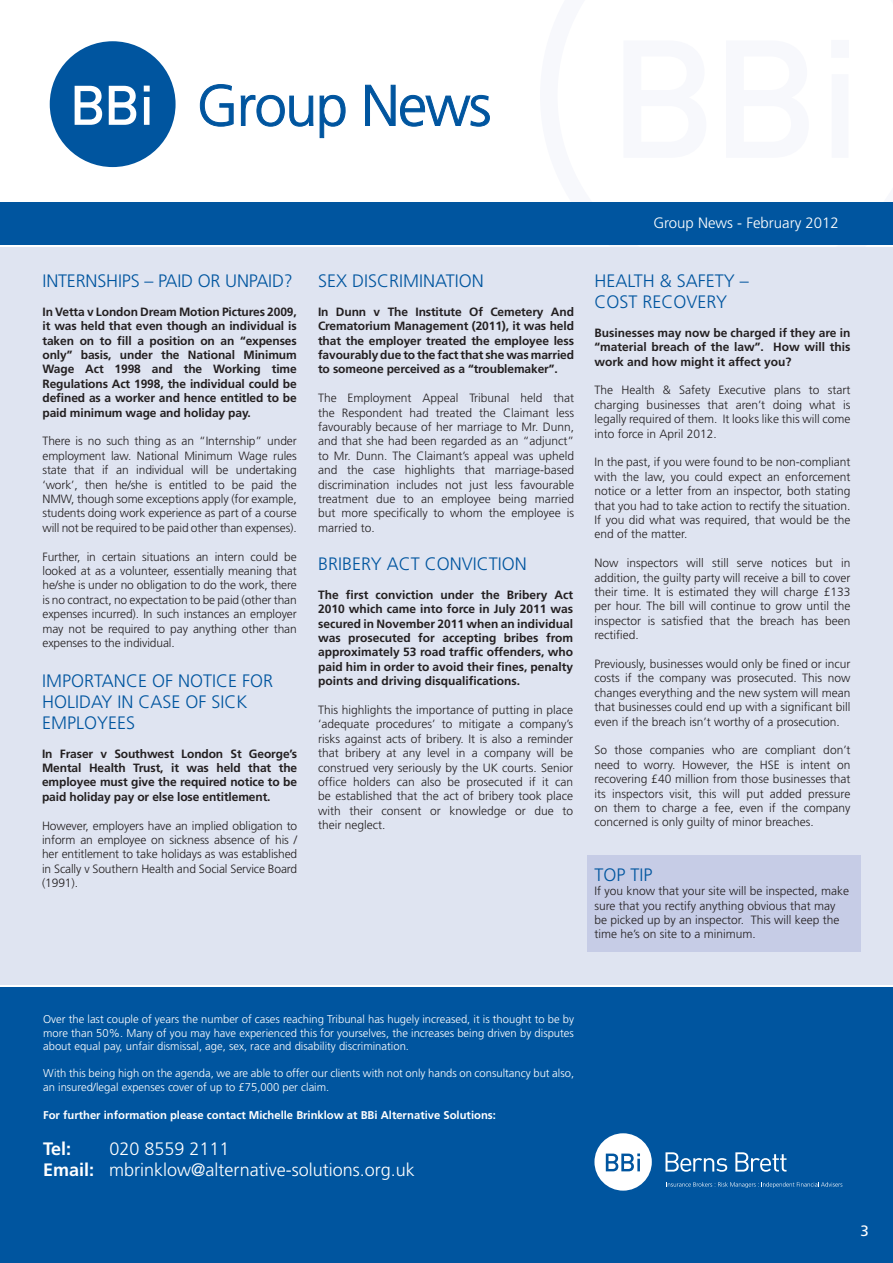
<style>
.page{position:relative;width:893px;height:1263px;background:#fff}
.page>*{position:absolute;margin:0;border:0;box-sizing:border-box;transform-origin:0 0}
.t1{font:300 18px "Frutiger";color:#00559f}
.t2{font:300 18px/21.6px "Frutiger";color:#fff}
.t3{font:700 18px "Frutiger";color:#fff}
.t4{font:300 15px "Frutiger";color:#fff}
.t5{font:15px "Frutiger";color:#fff}
.t6{font:300 12px/14.4px "Frutiger";color:#231f20;text-align:justify}
.t7{font:700 12px/14.4px "Frutiger";letter-spacing:-.01em;color:#231f20;text-align:justify}
.t8{font:300 11.25px/13.5px "Frutiger";color:#fff;text-align:justify}
.t9{font:700 11.25px "Frutiger";color:#fff}
.s1{font-weight:700}
</style>
<div class="page">
<div style="left:0;top:247px;width:893px;height:737px;background:#dfe4f1"></div>
<div style="left:587px;top:855px;width:273px;height:97px;background:#c6cce6"></div>
<svg style="left:50px;top:41px;width:126px;height:126px"></svg>
<svg style="left:200px;top:84px;width:34px;height:43px"></svg>
<svg style="left:240px;top:95px;width:106px;height:43px"></svg>
<svg style="left:365px;top:84px;width:125px;height:43px"></svg>
<div style="left:0;top:202px;width:893px;height:42px;background:#00559f"></div>
<div style="left:0;top:1209px;width:893px;height:54px;background:#00559f"></div>
<div style="left:0;top:987px;width:893px;height:220px;background:#00559f"></div>
<svg style="left:665px;top:1152px;width:62px;height:20px"></svg>
<svg style="left:735px;top:1152px;width:51px;height:20px"></svg>
<svg style="left:594px;top:1133px;width:58px;height:57px"></svg>
<svg style="left:666px;top:1182px;width:176px;height:6px"></svg>
<h1 class="t1" style="left:43px;top:271px;width:14px">Internships</h1>
<h1 class="t1" style="left:144px;top:271px;width:31px">– Paid</h1>
<h1 class="t1" style="left:198px;top:271px;width:50px">or Unpaid</h1>
<h1 class="t1" style="left:284px;top:271px;width:10px">?</h1>
<p class="t7" style="left:43px;top:304px;width:256px">In Vetta v London Dream Motion Pictures 2009, it was held that even though an individual is taken on to fill a position on an “expenses only” basis, under the National Minimum Wage Act 1998 and the Working time Regulations Act 1998, the individual could be defined as a worker and hence entitled to be paid minimum wage and holiday pay.</p>
<p class="t6" style="left:43px;top:434px;width:256px">There is no such thing as an “Internship” under employment law. National Minimum Wage rules state that if an individual will be undertaking ‘work’, then he/she is entitled to be paid the NMW, though some exceptions apply (for example, students doing work experience as part of a course will not be required to be paid other than expenses).</p>
<p class="t6" style="left:43px;top:549px;width:256px">Further, in certain situations an intern could be looked at as a volunteer, essentially meaning that he/she is under no obligation to do the work, there is no contract, no expectation to be paid (other than expenses incurred). In such instances an employer may not be required to pay anything other than expenses to the individual.</p>
<h1 class="t1" style="left:42px;top:670px;width:16px">Importance</h1>
<h1 class="t1" style="left:152px;top:670px;width:37px">of notice</h1>
<h1 class="t1" style="left:242px;top:670px;width:11px">for</h1>
<h1 class="t1" style="left:42px;top:691px;width:11px">holiday</h1>
<h1 class="t1" style="left:118px;top:691px;width:32px">in case</h1>
<h1 class="t1" style="left:186px;top:691px;width:36px">of sick</h1>
<h1 class="t1" style="left:42px;top:712px;width:12px">employees</h1>
<p class="t7" style="left:42px;top:746px;width:257px">In Fraser v Southwest London St George’s Mental H ealth Trust, it was held that the employee must give the required notice to be paid holiday pay or else lose entitlement.</p>
<p class="t6" style="left:42px;top:818px;width:257px">However, employers have an implied obligation to inform an employee on sickness absence of his / her entitlement to take holidays as was established in Scally v Southern Health and Social Service Board (1991).</p>
<h1 class="t1" style="left:318px;top:271px;width:57px">Sex Discrimination</h1>
<p class="t7" style="left:318px;top:304px;width:258px">In Dunn v The Institute Of Cemetery And Crematorium Management (2011), it was held that the employer treated the employee less favourably due to the fact that she was married to someone perceived as a “troublemaker”.</p>
<p class="t6" style="left:318px;top:391px;width:257px">The Employment Appeal Tribunal held that the Respondent had treated the Claimant less favourably because of her marriage to Mr. Dunn, and that she had been regarded as an “adjunct” to Mr. Dunn. The Claimant’s appeal was upheld and the case highlights that marriage-based discrimination includes not just less favourable treatment due to an employee being married but more specifically to whom the employee is married to.</p>
<h1 class="t1" style="left:318px;top:554px;width:20px">Bribery</h1>
<h1 class="t1" style="left:387px;top:554px;width:49px">Act conviction</h1>
<p class="t7" style="left:318px;top:587px;width:257px">The first conviction under the Bribery Act 2010 which came into force in July 2011 was secured in November 2011 when an individual was prosecuted for accepting bribes from approximately 53 road traffic offenders, who paid him in order to avoid their fines, penalty points and driving disqualifications.</p>
<p class="t6" style="left:318px;top:703px;width:257px">This highlights the importance of putting in place ‘adequate procedures’ to mitigate a company’s risks against acts of bribery. It is also a reminder that bribery at any level in a company will be construed very seriously by the UK courts. Senior office holders can also be prosecuted if it can be established that the act of bribery took place with their consent or knowledge or due to their neglect.</p>
<p class="t4" style="left:653px;top:214px;width:187px">Group News - February 2012</p>
<h1 class="t1" style="left:594px;top:271px;width:23px">Health</h1>
<h1 class="t1" style="left:660px;top:271px;width:37px">&amp; Safety</h1>
<h1 class="t1" style="left:740px;top:271px;width:10px">–</h1>
<h1 class="t1" style="left:594px;top:292px;width:23px">Cost</h1>
<h1 class="t1" style="left:642px;top:292px;width:22px">Recovery</h1>
<p class="t7" style="left:594px;top:325px;width:257px">Businesses may now be charged if they are in “material breach of the law”. How will this work and how might it affect you?</p>
<p class="t6" style="left:594px;top:383px;width:258px">The Health &amp; Safety Executive plans to start charging businesses that aren’t doing what is legally required of them. It looks like this will come into force in April 2012.</p>
<p class="t6" style="left:594px;top:455px;width:257px">In the past, if you were found to be non-compliant with the law, you could expect an enforcement notice or a letter from an inspector, both stating that you had to take action to rectify the situation.<br>If you did what was required, that would be the end of the matter.</p>
<p class="t6" style="left:594px;top:556px;width:257px">Now inspectors will still serve notices but in addition, the guilty party will receive a bill to cover their time. It is estimated they will charge £133 per hour. The bill will continue to grow until the inspector is satisfied that the breach has been rectified.</p>
<p class="t6" style="left:594px;top:657px;width:257px">Previously, businesses would only be fined or incur costs if the company was prosecuted. This now changes everything and the new system will mean that businesses could end up with a significant bill even if the breach isn’t worthy of a prosecution.</p>
<p class="t6" style="left:594px;top:743px;width:257px">So those companies who are compliant don’t need to worry. However, the HSE is intent on recovering £40 million from those businesses that its inspectors visit, this will put added pressure on them to charge a fee, even if the company concerned is only guilty of minor breaches.</p>
<h1 class="t1" style="left:594px;top:864px;width:52px">Top Tip</h1>
<p class="t6" style="left:594px;top:884px;width:256px;text-align:left">If you know that your site will be inspected, make sure that you rectify anything obvious that may be picked up by an inspector. This will keep the time he’s on site to a minimum.</p>
<p class="t8" style="left:43px;top:1013px;width:532px">Over the last couple of years the number of cases reaching Tribunal has hugely increased, it is thought to be by more than 50%. Many of you may have experienced this for yourselves, the increases being driven by disputes about equal pay, unfair dismissal, age, sex, race and disability discrimination.</p>
<p class="t8" style="left:43px;top:1067px;width:532px">With this being high on the agenda, we are able to offer our clients with not only hands on consultancy but also, an insured/legal expenses cover of up to £75,000 per claim.</p>
<p class="t9" style="left:43px;top:1108px;width:454px">For further information please contact Michelle Brinklow at BBi Alternative Solutions:</p>
<h1 class="t3" style="left:43px;top:1138px;width:30px">Tel:</h1>
<h1 class="t2" style="left:43px;top:1138px;width:373px;text-indent:66px">020 8559 2111<br><span class="s1">Email:</span> mbrinklow@alternative-solutions.org.uk</h1>
<p class="t5" style="left:860px;top:1222px;width:10px">3</p>
</div>
